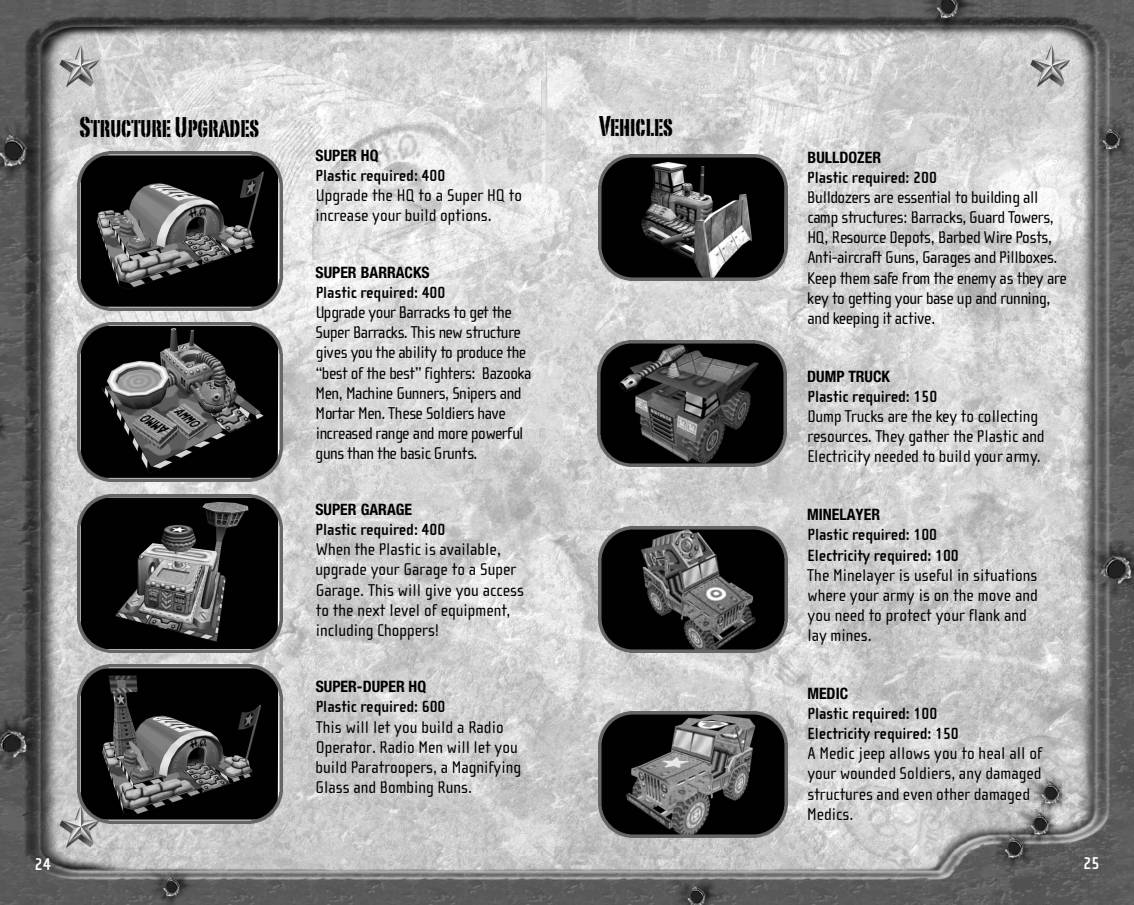
<style>
.page{position:relative;width:1134px;height:905px;background:#fff}
.page>*{position:absolute;margin:0;border:0;box-sizing:border-box;transform-origin:0 0}
.t1{font:28px "Portago ITC";color:#000}
.t2{font:17.5px/20.1px "Cholla Sans";color:#000}
.t3{font:17.5px/20.1px "Cholla Sans";letter-spacing:-.025em;color:#000}
.t4{font:700 17.5px "Cholla Sans";color:#fff}
.t5{font:700 16.62px/20.1px "Cholla Sans";color:#000}
.t6{font:700 condensed 15.75px "Helvetica Neue";color:#000}
</style>
<div class="page">
<img style="left:0;top:0;width:1134px;height:905px">
<img style="left:598px;top:527px;width:190px;height:126px">
<img style="left:599px;top:711px;width:189px;height:126px">
<img style="left:597px;top:341px;width:189px;height:126px">
<img style="left:598px;top:154px;width:189px;height:126px">
<img style="left:77px;top:152px;width:205px;height:158px">
<img style="left:77px;top:322px;width:205px;height:159px">
<img style="left:77px;top:494px;width:205px;height:158px">
<img style="left:77px;top:665px;width:205px;height:158px">
<h1 class="t1" style="left:80px;top:116px;width:181px">Structure Upgrades</h1>
<p class="t6" style="left:316px;top:150px;width:64px">SUPER HQ</p>
<p class="t5" style="left:316px;top:167px;width:131px">Plastic required: 400</p>
<p class="t2" style="left:316px;top:187px;width:208px">Upgrade the HQ to a Super HQ to increase your build options.</p>
<p class="t6" style="left:316px;top:267px;width:116px">SUPER BARRACKS</p>
<p class="t5" style="left:316px;top:284px;width:131px">Plastic required: 400</p>
<p class="t3" style="left:315px;top:304px;width:217px">Upgrade your Barracks to get the Super Barracks. This new structure gives you the ability to produce the “best of the best” fighters: Bazooka Men, Machine Gunners, Snipers and Mortar Men. These Soldiers have increased range and more powerful guns than the basic Grunts.</p>
<p class="t6" style="left:315px;top:504px;width:98px">SUPER GARAGE</p>
<p class="t5" style="left:316px;top:521px;width:131px">Plastic required: 400</p>
<p class="t2" style="left:316px;top:541px;width:210px">When the Plastic is available, upgrade your Garage to a Super<br>Garage. This will give you access to the next level of equipment, including Choppers!</p>
<p class="t6" style="left:316px;top:681px;width:112px">SUPER-DUPER HQ</p>
<p class="t5" style="left:316px;top:698px;width:131px">Plastic required: 600</p>
<p class="t2" style="left:315px;top:718px;width:207px">This will let you build a Radio<br>Operator. Radio Men will let you build Paratroopers, a Magnifying<br>Glass and Bombing Runs.</p>
<h1 class="t1" style="left:599px;top:115px;width:75px">Vehicles</h1>
<p class="t6" style="left:808px;top:152px;width:75px">BULLDOZER</p>
<p class="t5" style="left:807px;top:169px;width:131px">Plastic required: 200</p>
<p class="t3" style="left:807px;top:189px;width:261px">Bulldozers are essential to building all camp structures: Barracks, Guard To w e r s , HQ, Resource Depots, Barbed Wire Posts, Anti-aircraft Guns, Garages and Pillboxes.<br>Keep them safe from the enemy as they are key to getting your base up and running, and keeping it active.</p>
<p class="t6" style="left:807px;top:370px;width:84px">DUMP TRUCK</p>
<p class="t5" style="left:808px;top:387px;width:131px">Plastic required: 150</p>
<p class="t2" style="left:807px;top:407px;width:238px">Dump Trucks are the key to collecting resources. They gather the Plastic and<br>Electricity needed to build your army.</p>
<p class="t6" style="left:807px;top:509px;width:74px">MINELAYER</p>
<p class="t5" style="left:807px;top:526px;width:153px">Plastic required: 100<br>Electricity required: 100</p>
<p class="t2" style="left:807px;top:566px;width:232px">The Minelayer is useful in situations where your army is on the move and you need to protect your flank and lay mines.</p>
<p class="t6" style="left:807px;top:687px;width:42px">MEDIC</p>
<p class="t5" style="left:808px;top:705px;width:153px">Plastic required: 100<br>Electricity required: 150</p>
<p class="t2" style="left:807px;top:745px;width:236px">A Medic jeep allows you to heal all of your wounded Soldiers, any damaged structures and even other damaged<br>Medics.</p>
<p class="t4" style="left:34px;top:857px;width:18px">24</p>
<p class="t4" style="left:1083px;top:856px;width:18px">25</p>
</div>
